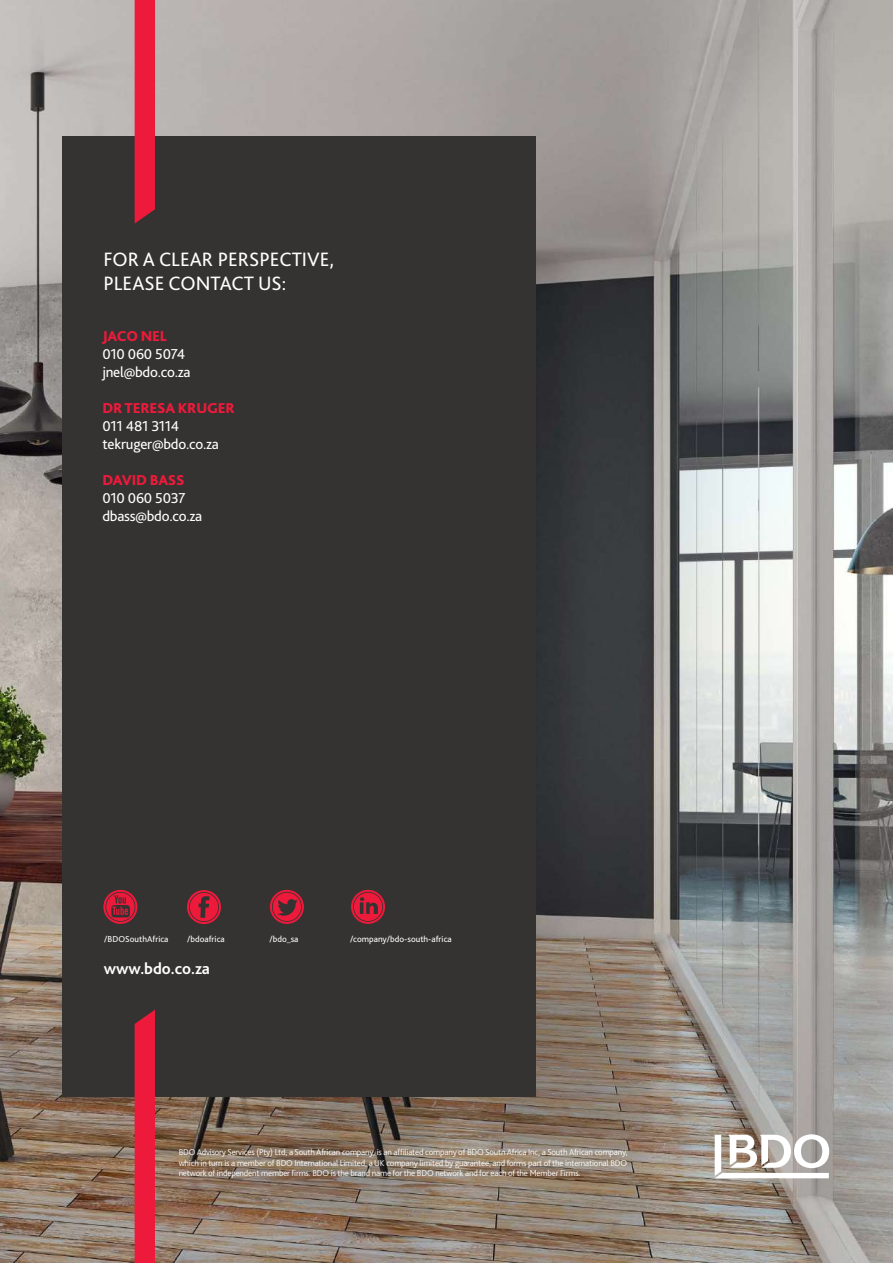
<style>
.page{position:relative;width:893px;height:1263px;background:#fff}
.page>*{position:absolute;margin:0;border:0;box-sizing:border-box;transform-origin:0 0}
.t1{font:20.25px/24.3px "Bliss 2";color:#fff}
.t2{font:700 16.5px "Bliss 2";color:#fff}
.t3{font:15px/18px "Bliss 2";letter-spacing:-.015em;color:#fff}
.t4{font:800 15px "Bliss 2";letter-spacing:-.015em;color:#ed1a3b}
.t5{font:9px "Bliss 2";color:#fff}
.t6{font:300 8.85px/10.6px "Bliss 2";letter-spacing:-.02em;color:#fff;text-align:justify}
</style>
<div class="page">
<img style="left:0;top:0;width:893px;height:1263px">
<div style="left:62px;top:137px;width:473px;height:960px;background:#343331"></div>
<div style="left:135px;top:1010px;width:20px;height:253px;background:#ed1a3b"></div>
<div style="left:135px;top:0;width:20px;height:224px;background:#ed1a3b"></div>
<svg style="left:103px;top:890px;width:34px;height:34px"></svg>
<svg style="left:187px;top:890px;width:34px;height:34px"></svg>
<svg style="left:270px;top:890px;width:34px;height:34px"></svg>
<svg style="left:351px;top:890px;width:34px;height:34px"></svg>
<svg style="left:715px;top:1134px;width:114px;height:44px"></svg>
<h1 class="t1" style="left:103px;top:247px;width:232px">FOR A CLEAR PERSPECTIVE,<br>PLEASE CONTACT US:</h1>
<h3 class="t4" style="left:102px;top:327px;width:66px">JACO NEL</h3>
<h3 class="t3" style="left:102px;top:345px;width:90px">010 060 5074 jnel@bdo.co.za</h3>
<h3 class="t4" style="left:102px;top:399px;width:134px">DR TERESA KRUGER</h3>
<h3 class="t3" style="left:102px;top:417px;width:118px">011 481 3114 tekruger@bdo.co.za</h3>
<h3 class="t4" style="left:102px;top:471px;width:84px">DAVID BASS</h3>
<h3 class="t3" style="left:102px;top:489px;width:101px">010 060 5037 dbass@bdo.co.za</h3>
<p class="t5" style="left:104px;top:933px;width:66px">/BDOSouthAfrica</p>
<p class="t5" style="left:187px;top:933px;width:39px">/bdoafrica</p>
<p class="t5" style="left:269px;top:933px;width:31px">/bdo_sa</p>
<p class="t5" style="left:350px;top:933px;width:103px">/company/bdo-south-africa</p>
<h2 class="t2" style="left:104px;top:958px;width:108px">www.bdo.co.za</h2>
<p class="t6" style="left:179px;top:1146px;width:451px">BDO Advisory Services (Pty) Ltd, a South African company, is an affiliated company of BDO South Africa Inc, a South African company, which in turn is a member of BDO International Limited, a UK company limited by guarantee, and forms part of the international BDO network of independent member firms. BDO is the brand name for the BDO network and for each of the Member Firms.</p>
</div>
